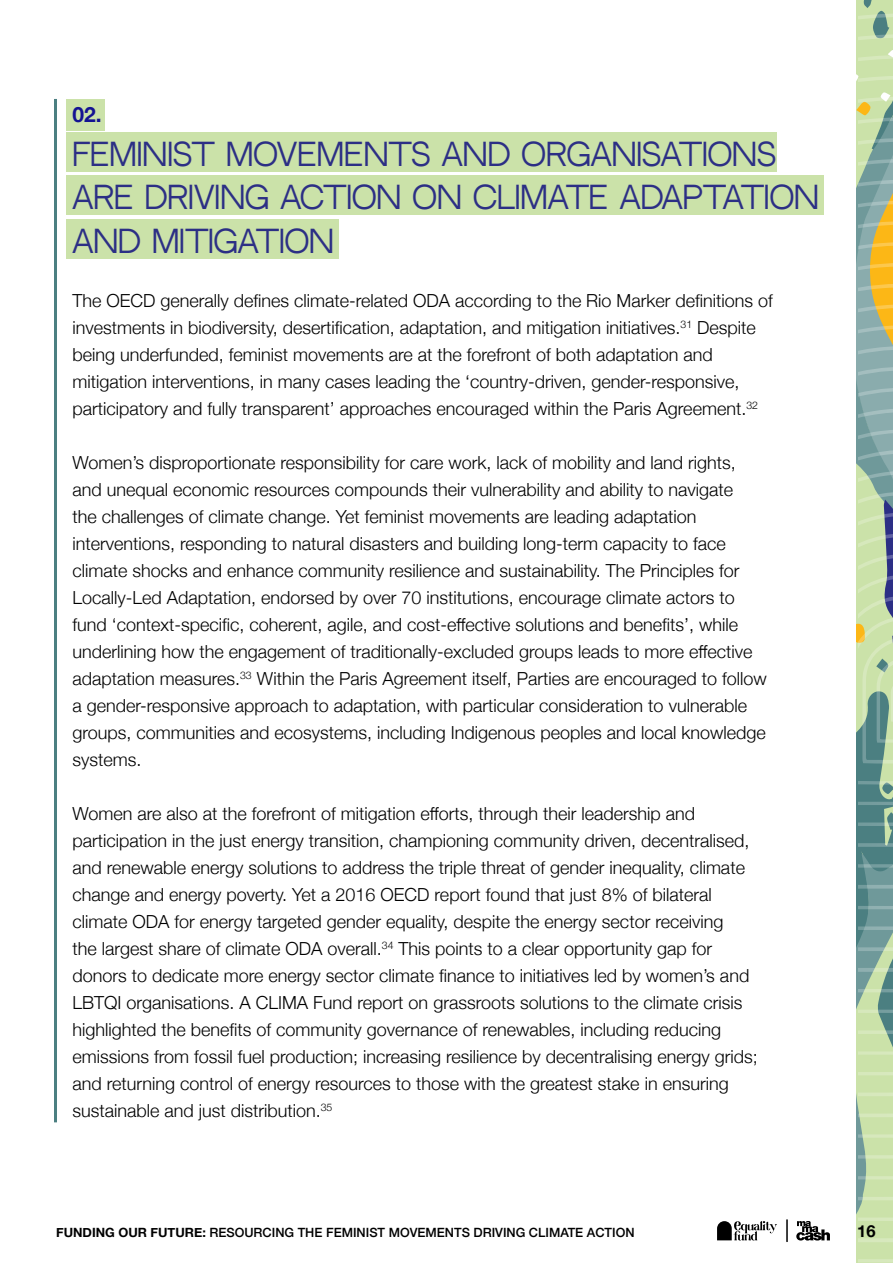
<style>
.page{position:relative;width:893px;height:1263px;background:#fff}
.page>*{position:absolute;margin:0;border:0;box-sizing:border-box;transform-origin:0 0}
.t1{font:30px/43.5px "Neutral Face";color:#2c2f85}
.t2{font:700 21px "Helvetica Neue";color:#141392}
.t3{font:300 18px/27px "Helvetica Neue";color:#000}
.t4{font:700 16.5px "Helvetica Neue";color:#000}
.t5{font:500 12.75px "Helvetica Neue";color:#000}
.s1{font-weight:700}
</style>
<div class="page">
<svg style="left:796px;top:1221px;width:34px;height:19px"></svg>
<svg style="left:717px;top:1221px;width:60px;height:19px"></svg>
<svg style="left:787px;top:1220px;width:1px;height:22px"></svg>
<svg style="left:856px;top:0;width:37px;height:1263px;background:#a2bc9c"></svg>
<div style="left:66px;top:133px;width:711px;height:39px;background:#cbe2a9"></div>
<div style="left:66px;top:175px;width:758px;height:40px;background:#cbe2a9"></div>
<div style="left:66px;top:219px;width:273px;height:40px;background:#cbe2a9"></div>
<div style="left:66px;top:99px;width:39px;height:31px;background:#cbe2a9"></div>
<hr style="left:54px;top:99px;width:3px;height:1023px;background:#4b7f81">
<p class="t2" style="left:72px;top:98px;width:31px">02.</p>
<h1 class="t1" style="left:72px;top:131px;width:748px">FEMINIST MOVEMENTS AND ORGANISATIONS<br>ARE DRIVING ACTION ON CLIMATE ADAPTATION<br>AND MITIGATION</h1>
<p class="t3" style="left:72px;top:286px;width:702px">The OECD generally defines climate-related ODA according to the Rio Marker definitions of investments in biodiversity, desertification, adaptation, and mitigation initiatives.<sup>31</sup> Despite being underfunded, feminist movements are at the forefront of both adaptation and mitigation interventions, in many cases leading the ‘country-driven, gender-responsive, participatory and fully transparent’ approaches encouraged within the Paris Agreement.<sup>32</sup></p>
<p class="t3" style="left:72px;top:448px;width:696px">Women’s disproportionate responsibility for care work, lack of mobility and land rights, and unequal economic resources compounds their vulnerability and ability to navigate<br>the challenges of climate change. Yet feminist movements are leading adaptation interventions, responding to natural disasters and building long-term capacity to face climate shocks and enhance community resilience and sustainability. The Principles for Locally-Led Adaptation, endorsed by over 70 institutions, encourage climate actors to fund ‘context-specific, coherent, agile, and cost-effective solutions and benefits’, while underlining how the engagement of traditionally-excluded groups leads to more effective adaptation measures.<sup>33</sup> Within the Paris Agreement itself, Parties are encouraged to follow a gender-responsive approach to adaptation, with particular consideration to vulnerable groups, communities and ecosystems, including Indigenous peoples and local knowledge systems.</p>
<p class="t3" style="left:72px;top:799px;width:687px">Women are also at the forefront of mitigation efforts, through their leadership and participation in the just energy transition, championing community driven, decentralised, and renewable energy solutions to address the triple threat of gender inequality, climate change and energy poverty. Yet a 2016 OECD report found that just 8% of bilateral climate ODA for energy targeted gender equality, despite the energy sector receiving<br>the largest share of climate ODA overall.<sup>34</sup> This points to a clear opportunity gap for donors to dedicate more energy sector climate finance to initiatives led by women’s and LBTQI organisations. A CLIMA Fund report on grassroots solutions to the climate crisis highlighted the benefits of community governance of renewables, including reducing emissions from fossil fuel production; increasing resilience by decentralising energy grids; and returning control of energy resources to those with the greatest stake in ensuring sustainable and just distribution.<sup>35</sup></p>
<p class="t5" style="left:56px;top:1222px;width:580px"><span class="s1">FUNDING OUR FUTURE:</span> RESOURCING THE FEMINIST MOVEMENTS DRIVING CLIMATE ACTION</p>
<p class="t4" style="left:857px;top:1218px;width:20px">16</p>
</div>
